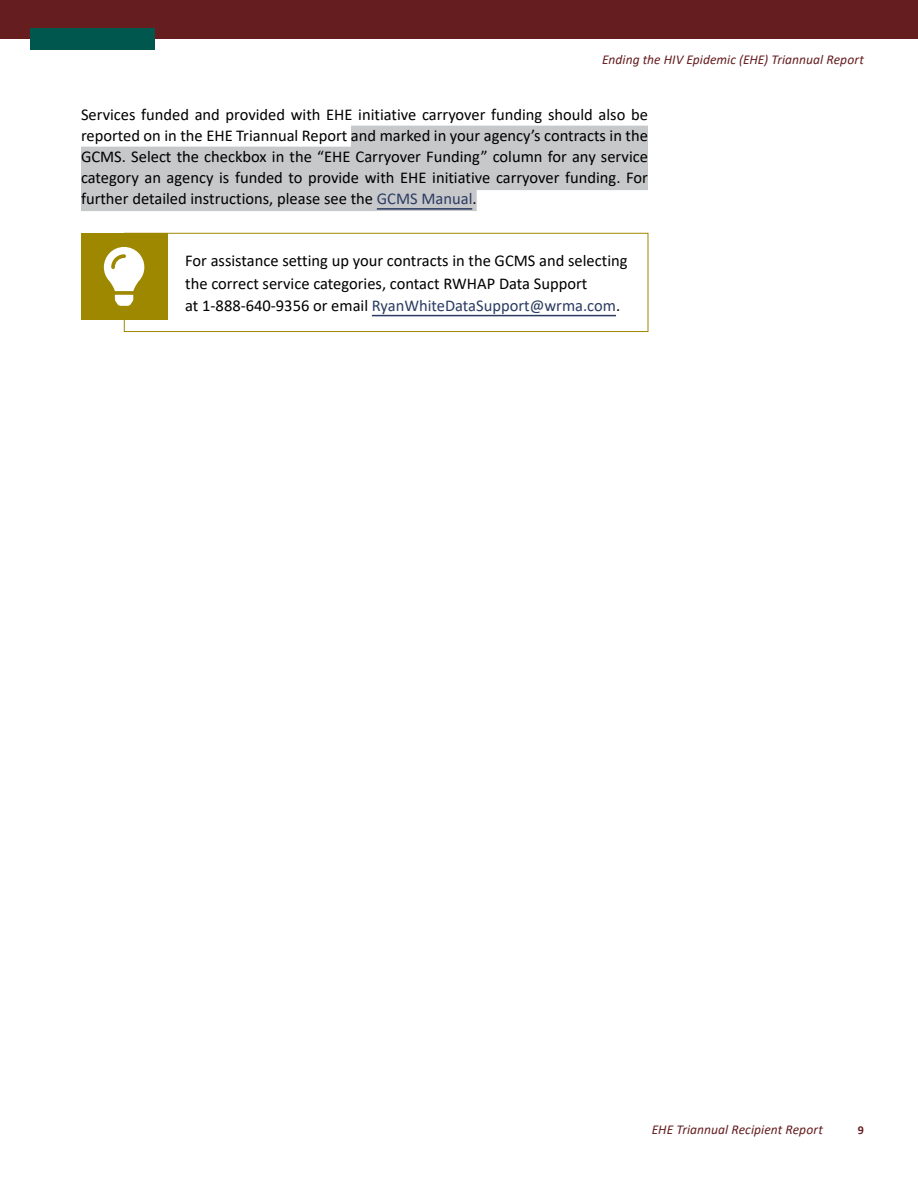
<style>
.page{position:relative;width:918px;height:1188px;background:#fff}
.page>*{position:absolute;margin:0;border:0;box-sizing:border-box;transform-origin:0 0}
.P_Body{font:16.5px/21px "Calibri";color:#000;text-align:justify}
.Callout_Tip_Note_or_Star{font:16.5px/22.5px "Calibri";color:#000}
.t1{font:italic 13.5px "Calibri";letter-spacing:.005em;color:#651d1f}
.t2{font:700 12px "Calibri";color:#651d1f}
.s1{color:#2b3b62}
</style>
<div class="page">
<div style="left:0;top:0;width:918px;height:39px;background:#651d1f"></div>
<div style="left:30px;top:28px;width:124px;height:21px;background:#00574d"></div>
<div style="left:375px;top:187px;width:99px;height:24px;background:#c7c8ca"></div>
<div style="left:351px;top:126px;width:297px;height:22px;background:#c7c8ca"></div>
<div style="left:81px;top:147px;width:567px;height:22px;background:#c7c8ca"></div>
<div style="left:81px;top:168px;width:567px;height:22px;background:#c7c8ca"></div>
<div style="left:81px;top:189px;width:296px;height:22px;background:#c7c8ca"></div>
<hr style="left:377px;top:208px;width:96px;height:2px;background:#2b3b62">
<svg style="left:474px;top:190px;width:3px;height:21px"></svg>
<hr style="left:372px;top:315px;width:244px;height:1px;background:#2b3b62">
<div style="left:124px;top:233px;width:524px;height:99px;border:1px solid #9e8800"></div>
<div style="left:81px;top:233px;width:86px;height:87px;background:#9e8800"></div>
<svg style="left:104px;top:247px;width:40px;height:59px"></svg>
<p class="t1" style="left:602px;top:50px;width:263px">Ending the HIV Epidemic (EHE) Triannual Report</p>
<p class="P_Body" style="left:81px;top:104px;width:569px">Services funded and provided with EHE initiative carryover funding should also be reported on in the EHE Triannual Report and marked in your agency’s contracts in the GCMS. Select the checkbox in the “EHE Carryover Funding” column for any service category an agency is funded to provide with EHE initiative carryover funding. For further detailed instructions, please see the <span class="s1">GCMS Manual</span>.</p>
<p class="Callout_Tip_Note_or_Star" style="left:185px;top:249px;width:444px">For assistance setting up your contracts in the GCMS and selecting the correct service categories, contact RWHAP Data Support<br>at 1-888-640-9356 or email <span class="s1">RyanWhiteDataSupport@wrma.com</span>.</p>
<p class="t1" style="left:652px;top:1120px;width:173px">EHE Triannual Recipient Report</p>
<p class="t2" style="left:858px;top:1121px;width:8px">9</p>
</div>
